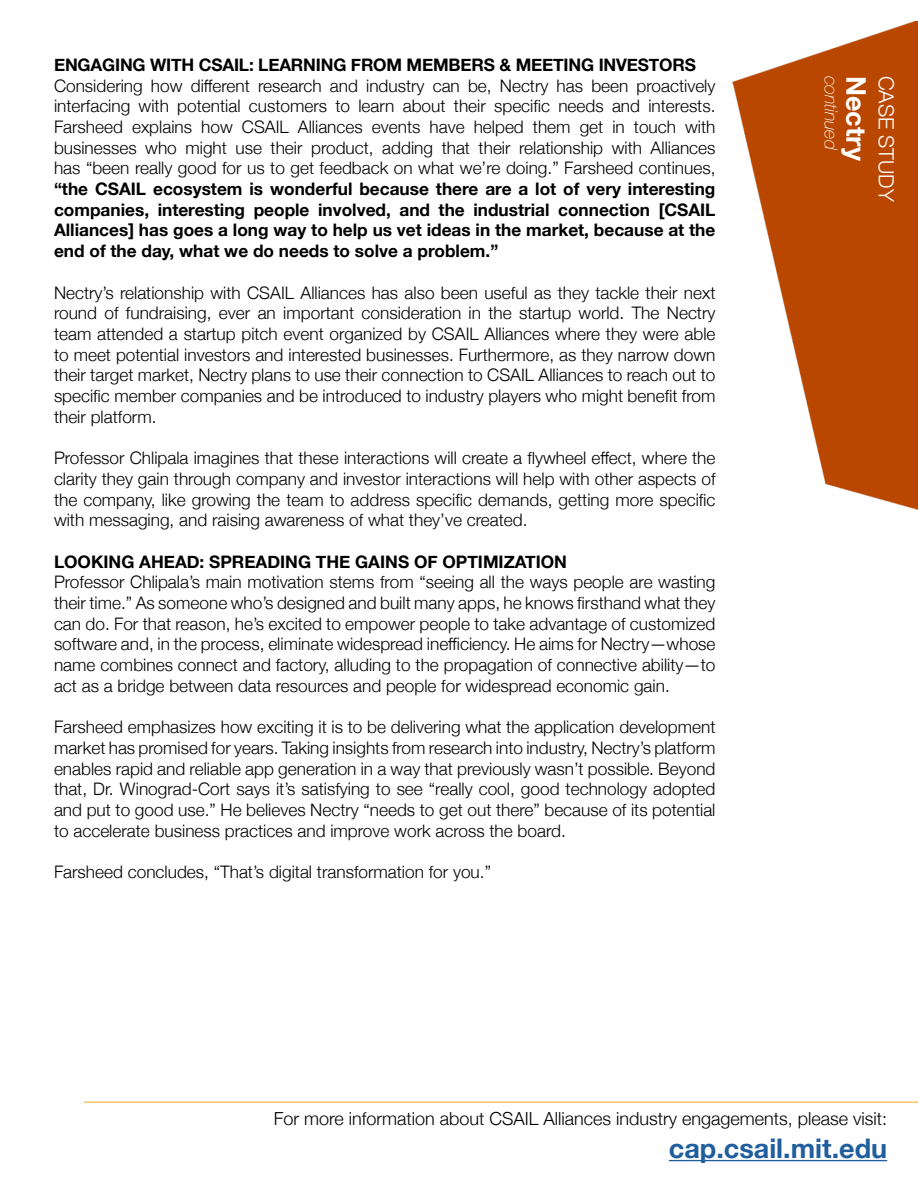
<style>
.page{position:relative;width:918px;height:1188px;background:#fff}
.page>*{position:absolute;margin:0;border:0;box-sizing:border-box;transform-origin:0 0}
.t1{font:700 27px "Helvetica Neue";color:#215e9e}
.t2{font:700 27px "Helvetica Neue";color:#fff}
.t3{font:300 21px "Helvetica Neue";color:#fff}
.t4{font:300 18px "Helvetica Neue";color:#000}
.t5{font:italic 100 18px "Helvetica Neue";color:#fff}
.t6{font:300 17.25px/20.7px "Helvetica Neue";color:#000;text-align:justify}
.t7{font:700 17.25px/20.7px "Helvetica Neue";color:#000;text-align:justify}
</style>
<div class="page">
<img style="left:732px;top:22px;width:186px;height:488px">
<hr style="left:669px;top:1160px;width:218px;height:1px;background:#215e9e">
<hr style="left:84px;top:1102px;width:834px;height:1px;background:#f2b125">
<p class="t7" style="left:54px;top:55px;width:644px">ENGAGING WITH CSAIL: LEARNING FROM MEMBERS &amp; MEETING INVESTORS</p>
<p class="t6" style="left:54px;top:74px;width:663px">Considering how different research and industry can be, Nectry has been proactively interfacing with potential customers to learn about their specific needs and interests.<br>Farsheed explains how CSAIL Alliances events have helped them get in touch with businesses who might use their product, adding that their relationship with Alliances has “been really good for us to get feedback on what we’re doing.” Farsheed continues,</p>
<p class="t7" style="left:54px;top:179px;width:663px">“the CSAIL ecosystem is wonderful because there are a lot of very interesting companies, interesting people involved, and the industrial connection [CSAIL Alliances] has goes a long way to help us vet ideas in the market, because at the end of the day, what we do needs to solve a problem.”</p>
<p class="t6" style="left:54px;top:281px;width:663px">Nectry’s relationship with CSAIL Alliances has also been useful as they tackle their next round of fundraising, ever an important consideration in the startup world. The Nectry team attended a startup pitch event organized by CSAIL Alliances where they were able to meet potential investors and interested businesses. Furthermore, as they narrow down their target market, Nectry plans to use their connection to CSAIL Alliances to reach out to specific member companies and be introduced to industry players who might benefit from their platform.</p>
<p class="t6" style="left:54px;top:446px;width:663px">Professor Chlipala imagines that these interactions will create a flywheel effect, where the clarity they gain through company and investor interactions will help with other aspects of the company, like growing the team to address specific demands, getting more specific with messaging, and raising awareness of what they’ve created.</p>
<p class="t7" style="left:54px;top:552px;width:514px">LOOKING AHEAD: SPREADING THE GAINS OF OPTIMIZATION</p>
<p class="t6" style="left:54px;top:571px;width:663px">Professor Chlipala’s main motivation stems from “seeing all the ways people are wasting their time.” As someone who’s designed and built many apps, he knows firsthand what they can do. For that reason, he’s excited to empower people to take advantage of customized software and, in the process, eliminate widespread inefficiency. He aims for Nectry—whose name combines connect and factory, alluding to the propagation of connective ability—to act as a bridge between data resources and people for widespread economic gain.</p>
<p class="t6" style="left:54px;top:715px;width:663px">Farsheed emphasizes how exciting it is to be delivering what the application development market has promised for years. Taking insights from research into industry, Nectry’s platform enables rapid and reliable app generation in a way that previously wasn’t possible. Beyond that, Dr. Winograd-Cort says it’s satisfying to see “really cool, good technology adopted and put to good use.” He believes Nectry “needs to get out there” because of its potential to accelerate business practices and improve work across the board.</p>
<p class="t6" style="left:54px;top:860px;width:439px">Farsheed concludes, “That’s digital transformation for you.”</p>
<p class="t5" style="left:845px;top:76px;width:76px;rotate:90deg">continued</p>
<h1 class="t2" style="left:877px;top:76px;width:87px;rotate:90deg">Nectry</h1>
<p class="t3" style="left:903px;top:76px;width:128px;rotate:90deg">CASE STUDY</p>
<p class="t4" style="left:274px;top:1105px;width:615px">For more information about CSAIL Alliances industry engagements, please visit:</p>
<h1 class="t1" style="left:669px;top:1127px;width:220px">cap.csail.mit.edu</h1>
</div>
